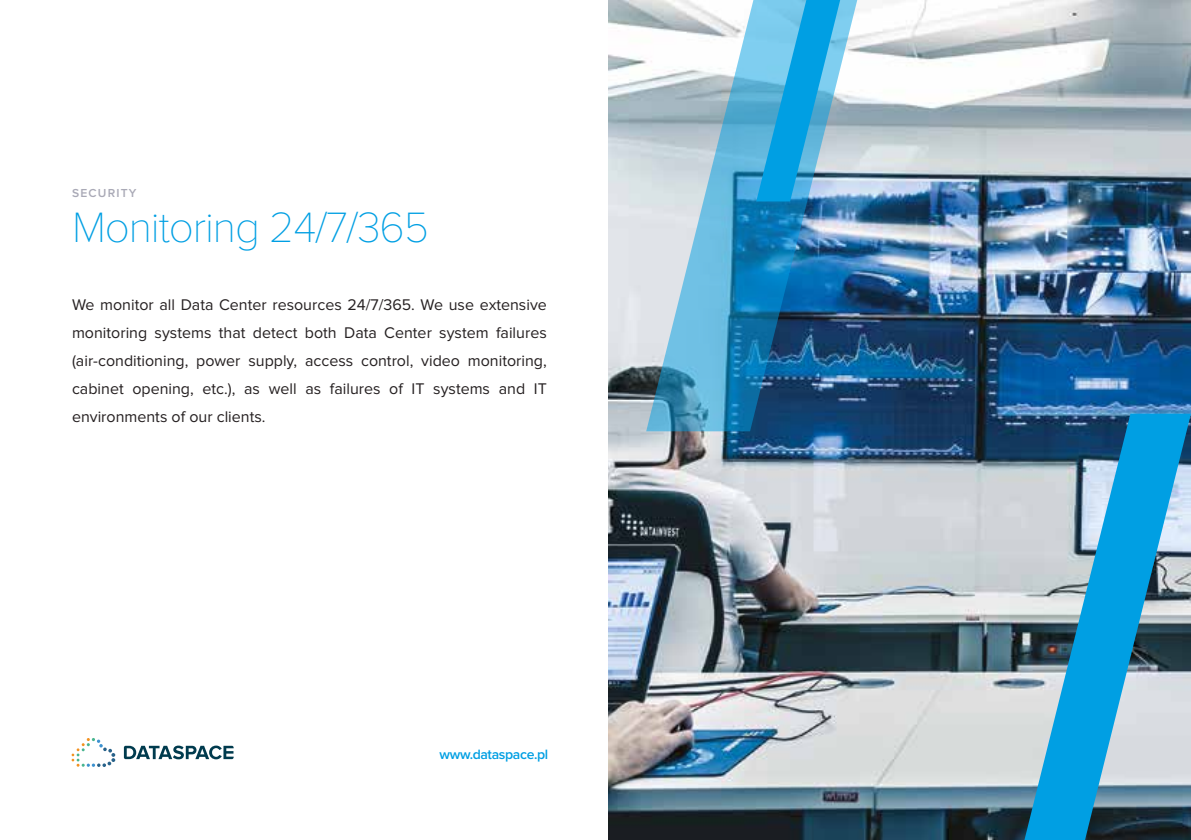
<style>
.page{position:relative;width:1191px;height:840px;background:#fff}
.page>*{position:absolute;margin:0;border:0;box-sizing:border-box;transform-origin:0 0}
.t1{font:100 44px "Proxima Nova T";letter-spacing:-.025em;color:#009fe3}
.t2{font:16px/28px "Proxima Nova";color:#252021;text-align:justify}
.t3{font:600 14px "Proxima Nova";letter-spacing:-.025em;color:#009fe3}
.t4{font:600 12px "Proxima Nova";letter-spacing:.1em;color:#a9a9b6}
</style>
<div class="page">
<svg style="left:72px;top:738px;width:43px;height:28px"></svg>
<svg style="left:124px;top:745px;width:110px;height:14px"></svg>
<img style="left:608px;top:0;width:583px;height:839px">
<img style="left:646px;top:0;width:263px;height:431px">
<svg style="left:1024px;top:413px;width:167px;height:426px;background:#5c9fbf"></svg>
<svg style="left:756px;top:0;width:84px;height:201px;background:#47b1e0"></svg>
<p class="t4" style="left:72px;top:186px;width:66px">SECURITY</p>
<h1 class="t1" style="left:72px;top:202px;width:359px">Monitoring 24/7/365</h1>
<p class="t2" style="left:72px;top:291px;width:476px">We monitor all Data Center resources 24/7/365. We use extensive monitoring systems that detect both Data Center system failures (air-conditioning, power supply, access control, video monitoring, cabinet opening, etc.), as well as failures of IT systems and IT environments of our clients.</p>
<p class="t3" style="left:439px;top:746px;width:110px">www.dataspace.pl</p>
</div>
